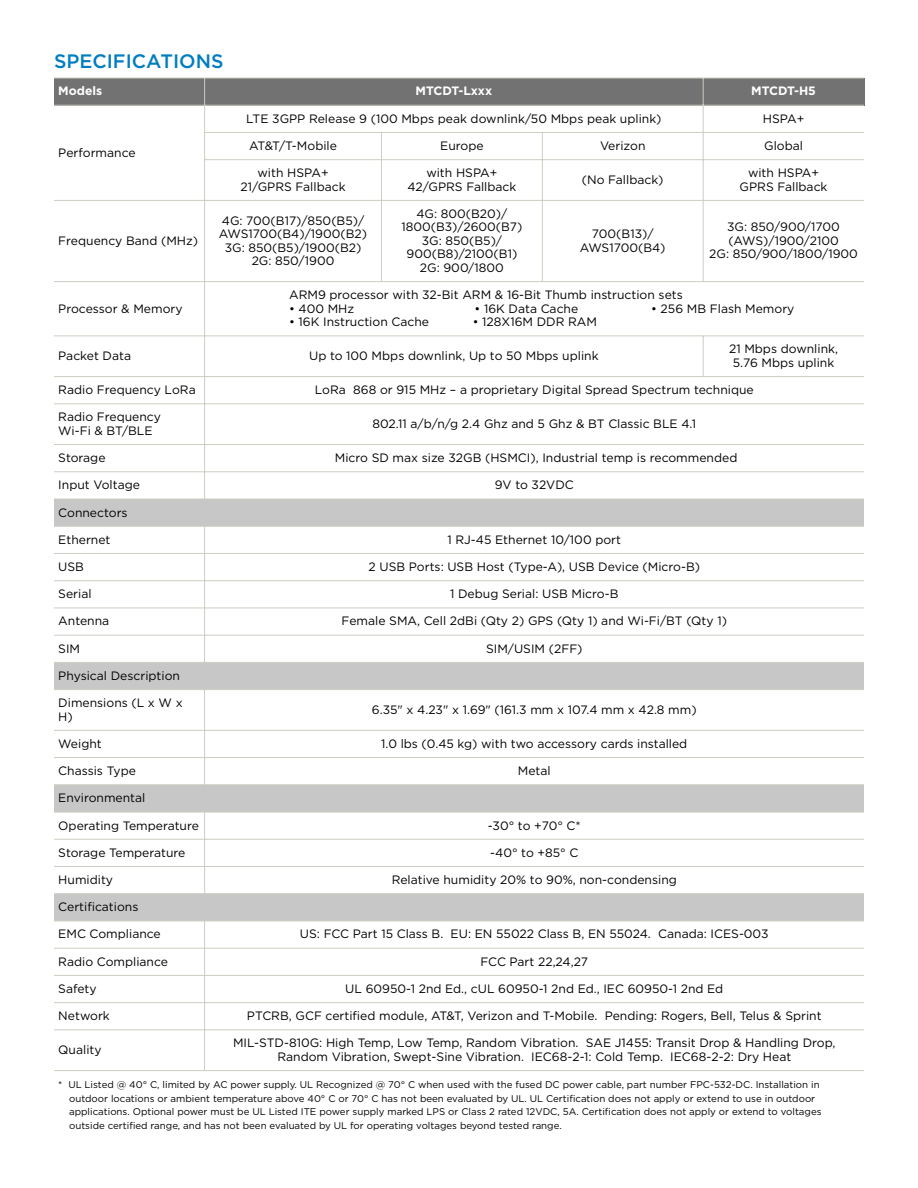
<style>
.page{position:relative;width:918px;height:1188px;background:#fff}
.page>*{position:absolute;margin:0;border:0;box-sizing:border-box;transform-origin:0 0}
.t1{font:500 19.5px "Gotham";color:#007dc2}
.t2{font:12.15px/13.5px "Gotham";color:#000;text-align:center}
.t3{font:700 12.15px "Gotham";color:#fff}
.t4{font:9.75px/13.5px "Gotham";color:#000}
</style>
<div class="page">
<div style="left:54px;top:78px;width:810px;height:27px;background:#717271"></div>
<svg style="left:54px;top:500px;width:810px;height:421px"></svg>
<hr style="left:204px;top:78px;width:1px;height:421px;background:#cdcdc3">
<hr style="left:703px;top:78px;width:1px;height:204px;background:#cdcdc3">
<hr style="left:381px;top:132px;width:1px;height:150px;background:#cdcdc3">
<hr style="left:542px;top:132px;width:1px;height:150px;background:#cdcdc3">
<hr style="left:703px;top:336px;width:1px;height:41px;background:#cdcdc3">
<hr style="left:204px;top:526px;width:1px;height:136px;background:#cdcdc3">
<hr style="left:204px;top:690px;width:1px;height:95px;background:#cdcdc3">
<hr style="left:204px;top:812px;width:1px;height:82px;background:#cdcdc3">
<hr style="left:204px;top:921px;width:1px;height:150px;background:#cdcdc3">
<hr style="left:54px;top:78px;width:810px;height:1px;background:#cdcdc3">
<hr style="left:54px;top:105px;width:810px;height:1px;background:#cdcdc3">
<hr style="left:205px;top:132px;width:659px;height:1px;background:#cdcdc3">
<hr style="left:205px;top:159px;width:659px;height:1px;background:#cdcdc3">
<hr style="left:54px;top:200px;width:810px;height:1px;background:#cdcdc3">
<hr style="left:54px;top:281px;width:810px;height:1px;background:#cdcdc3">
<hr style="left:54px;top:335px;width:810px;height:1px;background:#cdcdc3">
<hr style="left:54px;top:376px;width:810px;height:1px;background:#cdcdc3">
<hr style="left:54px;top:403px;width:810px;height:1px;background:#cdcdc3">
<hr style="left:54px;top:444px;width:810px;height:1px;background:#cdcdc3">
<hr style="left:54px;top:471px;width:810px;height:1px;background:#cdcdc3">
<hr style="left:54px;top:499px;width:810px;height:1px;background:#cdcdc3">
<hr style="left:54px;top:526px;width:810px;height:1px;background:#cdcdc3">
<hr style="left:54px;top:553px;width:810px;height:1px;background:#cdcdc3">
<hr style="left:54px;top:580px;width:810px;height:1px;background:#cdcdc3">
<hr style="left:54px;top:608px;width:810px;height:1px;background:#cdcdc3">
<hr style="left:54px;top:635px;width:810px;height:1px;background:#cdcdc3">
<hr style="left:54px;top:662px;width:810px;height:1px;background:#cdcdc3">
<hr style="left:54px;top:689px;width:810px;height:1px;background:#cdcdc3">
<hr style="left:54px;top:730px;width:810px;height:1px;background:#cdcdc3">
<hr style="left:54px;top:757px;width:810px;height:1px;background:#cdcdc3">
<hr style="left:54px;top:784px;width:810px;height:1px;background:#cdcdc3">
<hr style="left:54px;top:812px;width:810px;height:1px;background:#cdcdc3">
<hr style="left:54px;top:839px;width:810px;height:1px;background:#cdcdc3">
<hr style="left:54px;top:866px;width:810px;height:1px;background:#cdcdc3">
<hr style="left:54px;top:893px;width:810px;height:1px;background:#cdcdc3">
<hr style="left:54px;top:921px;width:810px;height:1px;background:#cdcdc3">
<hr style="left:54px;top:948px;width:810px;height:1px;background:#cdcdc3">
<hr style="left:54px;top:975px;width:810px;height:1px;background:#cdcdc3">
<hr style="left:54px;top:1002px;width:810px;height:1px;background:#cdcdc3">
<hr style="left:54px;top:1029px;width:810px;height:1px;background:#cdcdc3">
<hr style="left:54px;top:1070px;width:810px;height:1px;background:#cdcdc3">
<h1 class="t1" style="left:54px;top:53px;width:171px">SPECIFICATIONS</h1>
<p class="t3" style="left:58px;top:86px;width:46px">Models</p>
<p class="t3" style="left:416px;top:86px;width:78px">MTCDT-Lxxx</p>
<p class="t3" style="left:751px;top:86px;width:66px">MTCDT-H5</p>
<p class="t2" style="left:58px;top:146px;width:79px">Performance</p>
<p class="t2" style="left:58px;top:235px;width:141px">Frequency Band (MHz)</p>
<p class="t2" style="left:58px;top:302px;width:126px">Processor &amp; Memory</p>
<p class="t2" style="left:246px;top:112px;width:417px">LTE 3GPP Release 9 (100 Mbps peak downlink/50 Mbps peak uplink)</p>
<p class="t2" style="left:763px;top:112px;width:43px">HSPA+</p>
<p class="t2" style="left:249px;top:140px;width:89px">AT&amp;T/T-Mobile</p>
<p class="t2" style="left:440px;top:140px;width:45px">Europe</p>
<p class="t2" style="left:600px;top:140px;width:47px">Verizon</p>
<p class="t2" style="left:764px;top:140px;width:40px">Global</p>
<p class="t2" style="left:240px;top:167px;width:107px">with HSPA+<br>21/GPRS Fallback</p>
<p class="t2" style="left:407px;top:167px;width:111px">with HSPA+<br>42/GPRS Fallback</p>
<p class="t2" style="left:582px;top:174px;width:83px">(No Fallback)</p>
<p class="t2" style="left:740px;top:167px;width:89px">with HSPA+<br>GPRS Fallback</p>
<p class="t2" style="left:219px;top:214px;width:150px">4G: 700(B17)/850(B5)/<br>AWS1700(B4)/1900(B2)<br>3G: 850(B5)/1900(B2)<br>2G: 850/1900</p>
<p class="t2" style="left:401px;top:208px;width:123px">4G: 800(B20)/<br>1800(B3)/2600(B7)<br>3G: 850(B5)/<br>900(B8)/2100(B1)<br>2G: 900/1800</p>
<p class="t2" style="left:580px;top:228px;width:87px">700(B13)/<br>AWS1700(B4)</p>
<p class="t2" style="left:709px;top:221px;width:150px">3G: 850/900/1700 (AWS)/1900/2100<br>2G: 850/900/1800/1900</p>
<p class="t2" style="left:289px;top:289px;width:395px">ARM9 processor with 32-Bit ARM &amp; 16-Bit Thumb instruction sets</p>
<p class="t2" style="left:289px;top:302px;width:67px">• 400 MHz</p>
<p class="t2" style="left:475px;top:302px;width:105px">• 16K Data Cache</p>
<p class="t2" style="left:651px;top:302px;width:145px">• 256 MB Flash Memory</p>
<p class="t2" style="left:289px;top:316px;width:141px">• 16K Instruction Cache</p>
<p class="t2" style="left:473px;top:316px;width:126px">• 128X16M DDR RAM</p>
<p class="t2" style="left:58px;top:350px;width:74px">Packet Data</p>
<p class="t2" style="left:309px;top:350px;width:291px">Up to 100 Mbps downlink, Up to 50 Mbps uplink</p>
<p class="t2" style="left:729px;top:343px;width:110px">21 Mbps downlink,<br>5.76 Mbps uplink</p>
<p class="t2" style="left:58px;top:384px;width:139px">Radio Frequency LoRa</p>
<p class="t2" style="left:315px;top:384px;width:440px">LoRa 868 or 915 MHz – a proprietary Digital Spread Spectrum technique</p>
<p class="t2" style="left:58px;top:411px;width:104px;text-align:left">Radio Frequency<br>Wi-Fi &amp; BT/BLE</p>
<p class="t2" style="left:372px;top:418px;width:325px">802.11 a/b/n/g 2.4 Ghz and 5 Ghz &amp; BT Classic BLE 4.1</p>
<p class="t2" style="left:58px;top:452px;width:49px">Storage</p>
<p class="t2" style="left:335px;top:452px;width:404px">Micro SD max size 32GB (HSMCI), Industrial temp is recommended</p>
<p class="t2" style="left:58px;top:479px;width:83px">Input Voltage</p>
<p class="t2" style="left:495px;top:479px;width:81px">9V to 32VDC</p>
<p class="t2" style="left:58px;top:506px;width:71px">Connectors</p>
<p class="t2" style="left:58px;top:533px;width:54px">Ethernet</p>
<p class="t2" style="left:448px;top:533px;width:175px">1 RJ-45 Ethernet 10/100 port</p>
<p class="t2" style="left:58px;top:561px;width:27px">USB</p>
<p class="t2" style="left:369px;top:561px;width:333px">2 USB Ports: USB Host (Type-A), USB Device (Micro-B)</p>
<p class="t2" style="left:58px;top:588px;width:35px">Serial</p>
<p class="t2" style="left:450px;top:588px;width:170px">1 Debug Serial: USB Micro-B</p>
<p class="t2" style="left:58px;top:615px;width:53px">Antenna</p>
<p class="t2" style="left:342px;top:615px;width:387px">Female SMA, Cell 2dBi (Qty 2) GPS (Qty 1) and Wi-Fi/BT (Qty 1)</p>
<p class="t2" style="left:58px;top:642px;width:23px">SIM</p>
<p class="t2" style="left:486px;top:642px;width:98px">SIM/USIM (2FF)</p>
<p class="t2" style="left:58px;top:670px;width:123px">Physical Description</p>
<p class="t2" style="left:58px;top:697px;width:126px;text-align:left">Dimensions (L x W x<br>H)</p>
<p class="t2" style="left:372px;top:703px;width:326px">6.35" x 4.23" x 1.69" (161.3 mm x 107.4 mm x 42.8 mm)</p>
<p class="t2" style="left:58px;top:737px;width:45px">Weight</p>
<p class="t2" style="left:381px;top:737px;width:308px">1.0 lbs (0.45 kg) with two accessory cards installed</p>
<p class="t2" style="left:58px;top:765px;width:79px">Chassis Type</p>
<p class="t2" style="left:518px;top:765px;width:34px">Metal</p>
<p class="t2" style="left:58px;top:792px;width:89px">Environmental</p>
<p class="t2" style="left:58px;top:819px;width:142px">Operating Temperature</p>
<p class="t2" style="left:488px;top:819px;width:95px">-30° to +70° C*</p>
<p class="t2" style="left:58px;top:846px;width:129px">Storage Temperature</p>
<p class="t2" style="left:490px;top:846px;width:90px">-40° to +85° C</p>
<p class="t2" style="left:58px;top:874px;width:56px">Humidity</p>
<p class="t2" style="left:392px;top:874px;width:287px">Relative humidity 20% to 90%, non-condensing</p>
<p class="t2" style="left:58px;top:901px;width:82px">Certifications</p>
<p class="t2" style="left:58px;top:928px;width:104px">EMC Compliance</p>
<p class="t2" style="left:300px;top:928px;width:470px">US: FCC Part 15 Class B. EU: EN 55022 Class B, EN 55024. Canada: ICES-003</p>
<p class="t2" style="left:58px;top:955px;width:111px">Radio Compliance</p>
<p class="t2" style="left:480px;top:955px;width:109px">FCC Part 22,24,27</p>
<p class="t2" style="left:58px;top:983px;width:40px">Safety</p>
<p class="t2" style="left:345px;top:983px;width:380px">UL 60950-1 2nd Ed., cUL 60950-1 2nd Ed., IEC 60950-1 2nd Ed</p>
<p class="t2" style="left:58px;top:1010px;width:53px">Network</p>
<p class="t2" style="left:247px;top:1010px;width:576px">PTCRB, GCF certified module, AT&amp;T, Verizon and T-Mobile. Pending: Rogers, Bell, Telus &amp; Sprint</p>
<p class="t2" style="left:58px;top:1044px;width:45px">Quality</p>
<p class="t2" style="left:233px;top:1037px;width:604px">MIL-STD-810G: High Temp, Low Temp, Random Vibration. SAE J1455: Transit Drop &amp; Handling Drop,<br>Random Vibration, Swept-Sine Vibration. IEC68-2-1: Cold Temp. IEC68-2-2: Dry Heat</p>
<p class="t4" style="left:69px;top:1078px;width:754px;text-indent:-11px">* UL Listed @ 40° C, limited by AC power supply. UL Recognized @ 70° C when used with the fused DC power cable, part number FPC-532-DC. Installation in outdoor locations or ambient temperature above 40° C or 70° C has not been evaluated by UL. UL Certification does not apply or extend to use in outdoor applications. Optional power must be UL Listed ITE power supply marked LPS or Class 2 rated 12VDC, 5A. Certification does not apply or extend to voltages outside certified range, and has not been evaluated by UL for operating voltages beyond tested range.</p>
</div>
